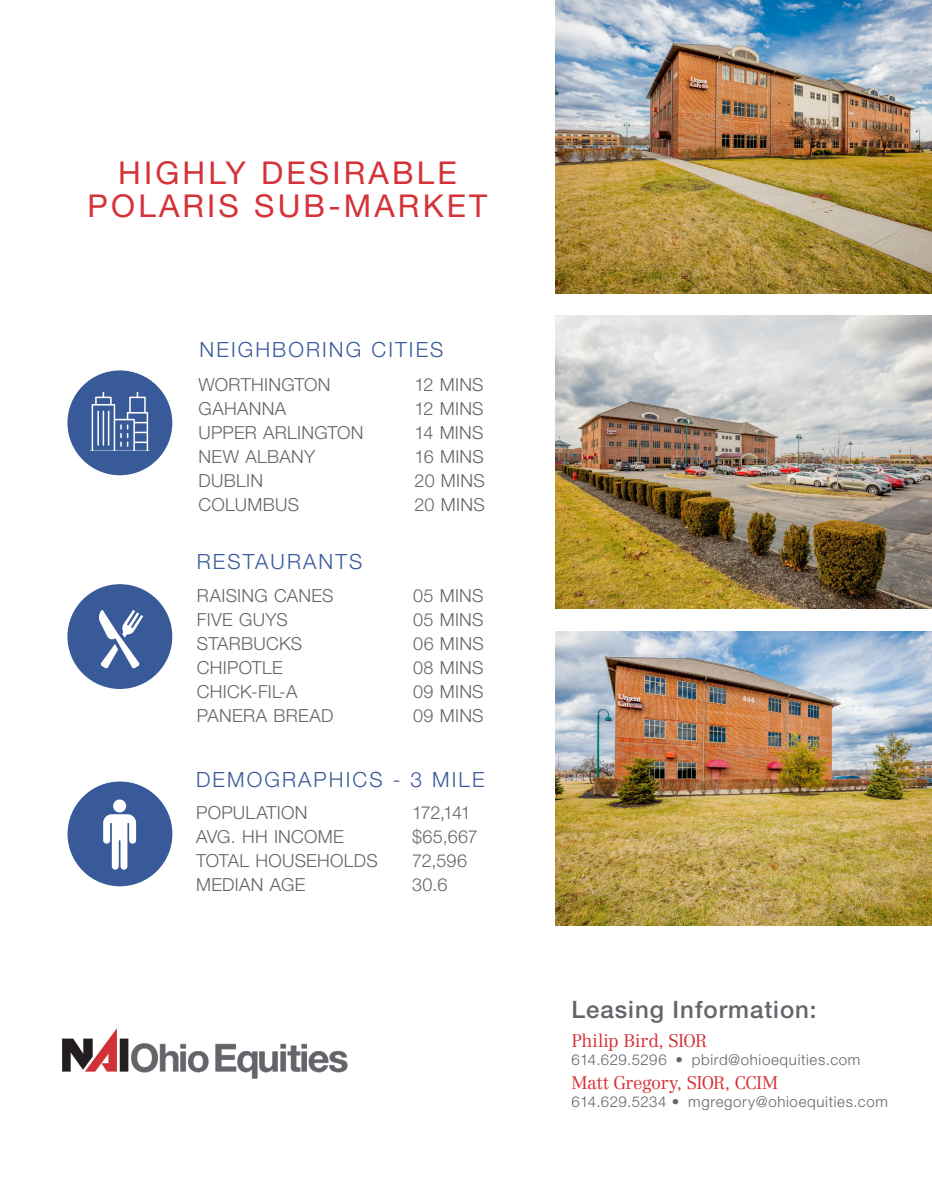
<style>
.page{position:relative;width:932px;height:1188px;background:#fff}
.page>*{position:absolute;margin:0;border:0;box-sizing:border-box;transform-origin:0 0}
.Subheader_-_Red{font:31.5px/33px "Helvetica Neue LT Std";letter-spacing:.1em;color:#d43238;text-align:center}
.Helvetica_Medium_-_Grey_-_16_Pt{font:500 24px "Helvetica Neue LT Std";letter-spacing:.04em;color:#63656a}
.Subheader_-_Blue_Helvetica{font:300 21px "Helvetica Neue LT Std";letter-spacing:.1em;color:#395a99}
.Body_-_Grey_Helvetica_-_No_Space{font:300 18px "Helvetica Neue LT Std";letter-spacing:.015em;color:#63656a}
.Agent_Name{font:300 18px "Centennial LT Std";letter-spacing:-.03em;color:#d43238}
.Contact_Info{font:300 15px "Helvetica Neue LT Std";letter-spacing:.045em;color:#63656a}
</style>
<div class="page">
<img style="left:62px;top:1028px;width:286px;height:51px">
<img style="left:556px;top:0;width:376px;height:293px">
<div style="left:68px;top:371px;width:103px;height:104px;background:#395a99;border-radius:50%"></div>
<div style="left:67px;top:370px;width:105px;height:105px;border:2px solid #395a99;border-radius:50%"></div>
<div style="left:68px;top:585px;width:103px;height:103px;background:#395a99;border-radius:50%"></div>
<div style="left:67px;top:584px;width:105px;height:105px;border:2px solid #395a99;border-radius:50%"></div>
<svg style="left:99px;top:610px;width:44px;height:59px"></svg>
<div style="left:68px;top:782px;width:104px;height:104px;background:#395a99;border-radius:50%"></div>
<div style="left:68px;top:782px;width:104px;height:104px;border:2px solid #395a99;border-radius:50%"></div>
<svg style="left:90px;top:393px;width:60px;height:58px"></svg>
<hr style="left:97px;top:411px;width:2px;height:35px;background:#fff">
<hr style="left:103px;top:411px;width:1px;height:35px;background:#fff">
<hr style="left:108px;top:411px;width:1px;height:35px;background:#fff">
<img style="left:556px;top:315px;width:376px;height:294px">
<svg style="left:103px;top:814px;width:33px;height:56px"></svg>
<div style="left:113px;top:800px;width:13px;height:13px;background:#fff;border-radius:50%"></div>
<img style="left:556px;top:632px;width:376px;height:293px">
<p class="Subheader_-_Red" style="left:88px;top:156px;width:401px">HIGHLY DESIRABLE<br>POLARIS SUB-MARKET</p>
<p class="Subheader_-_Blue_Helvetica" style="left:199px;top:337px;width:245px">NEIGHBORING CITIES</p>
<p class="Body_-_Grey_Helvetica_-_No_Space" style="left:198px;top:373px;width:133px">WORTHINGTON</p>
<p class="Body_-_Grey_Helvetica_-_No_Space" style="left:414px;top:373px;width:70px">12 MINS</p>
<p class="Body_-_Grey_Helvetica_-_No_Space" style="left:198px;top:397px;width:89px">GAHANNA</p>
<p class="Body_-_Grey_Helvetica_-_No_Space" style="left:414px;top:397px;width:70px">12 MINS</p>
<p class="Body_-_Grey_Helvetica_-_No_Space" style="left:198px;top:421px;width:166px">UPPER ARLINGTON</p>
<p class="Body_-_Grey_Helvetica_-_No_Space" style="left:414px;top:421px;width:70px">14 MINS</p>
<p class="Body_-_Grey_Helvetica_-_No_Space" style="left:198px;top:445px;width:118px">NEW ALBANY</p>
<p class="Body_-_Grey_Helvetica_-_No_Space" style="left:414px;top:445px;width:71px">16 MINS</p>
<p class="Body_-_Grey_Helvetica_-_No_Space" style="left:198px;top:469px;width:66px">DUBLIN</p>
<p class="Body_-_Grey_Helvetica_-_No_Space" style="left:414px;top:469px;width:72px">20 MINS</p>
<p class="Body_-_Grey_Helvetica_-_No_Space" style="left:198px;top:493px;width:102px">COLUMBUS</p>
<p class="Body_-_Grey_Helvetica_-_No_Space" style="left:414px;top:493px;width:72px">20 MINS</p>
<p class="Subheader_-_Blue_Helvetica" style="left:197px;top:549px;width:167px">RESTAURANTS</p>
<p class="Body_-_Grey_Helvetica_-_No_Space" style="left:197px;top:585px;width:138px">RAISING CANES</p>
<p class="Body_-_Grey_Helvetica_-_No_Space" style="left:413px;top:585px;width:72px">05 MINS</p>
<p class="Body_-_Grey_Helvetica_-_No_Space" style="left:197px;top:609px;width:92px">FIVE GUYS</p>
<p class="Body_-_Grey_Helvetica_-_No_Space" style="left:413px;top:609px;width:72px">05 MINS</p>
<p class="Body_-_Grey_Helvetica_-_No_Space" style="left:197px;top:633px;width:107px">STARBUCKS</p>
<p class="Body_-_Grey_Helvetica_-_No_Space" style="left:413px;top:633px;width:72px">06 MINS</p>
<p class="Body_-_Grey_Helvetica_-_No_Space" style="left:197px;top:657px;width:87px">CHIPOTLE</p>
<p class="Body_-_Grey_Helvetica_-_No_Space" style="left:413px;top:657px;width:72px">08 MINS</p>
<p class="Body_-_Grey_Helvetica_-_No_Space" style="left:197px;top:681px;width:102px">CHICK-FIL-A</p>
<p class="Body_-_Grey_Helvetica_-_No_Space" style="left:413px;top:681px;width:72px">09 MINS</p>
<p class="Body_-_Grey_Helvetica_-_No_Space" style="left:197px;top:705px;width:138px">PANERA BREAD</p>
<p class="Body_-_Grey_Helvetica_-_No_Space" style="left:413px;top:705px;width:72px">09 MINS</p>
<p class="Subheader_-_Blue_Helvetica" style="left:196px;top:767px;width:290px">DEMOGRAPHICS - 3 MILE</p>
<p class="Body_-_Grey_Helvetica_-_No_Space" style="left:196px;top:801px;width:113px">POPULATION</p>
<p class="Body_-_Grey_Helvetica_-_No_Space" style="left:412px;top:801px;width:60px">172,141</p>
<p class="Body_-_Grey_Helvetica_-_No_Space" style="left:196px;top:825px;width:149px">AVG. HH INCOME</p>
<p class="Body_-_Grey_Helvetica_-_No_Space" style="left:412px;top:825px;width:67px">$65,667</p>
<p class="Body_-_Grey_Helvetica_-_No_Space" style="left:196px;top:849px;width:183px">TOTAL HOUSEHOLDS</p>
<p class="Body_-_Grey_Helvetica_-_No_Space" style="left:412px;top:849px;width:56px">72,596</p>
<p class="Body_-_Grey_Helvetica_-_No_Space" style="left:196px;top:873px;width:111px">MEDIAN AGE</p>
<p class="Body_-_Grey_Helvetica_-_No_Space" style="left:412px;top:873px;width:37px">30.6</p>
<p class="Helvetica_Medium_-_Grey_-_16_Pt" style="left:571px;top:995px;width:246px">Leasing Information:</p>
<p class="Agent_Name" style="left:571px;top:1030px;width:137px">Philip Bird, SIOR</p>
<p class="Contact_Info" style="left:571px;top:1051px;width:290px">614.629.5296 • pbird@ohioequities.com</p>
<p class="Agent_Name" style="left:571px;top:1072px;width:208px">Matt Gregory, SIOR, CCIM</p>
<p class="Contact_Info" style="left:571px;top:1093px;width:318px">614.629.5234 • mgregory@ohioequities.com</p>
</div>
